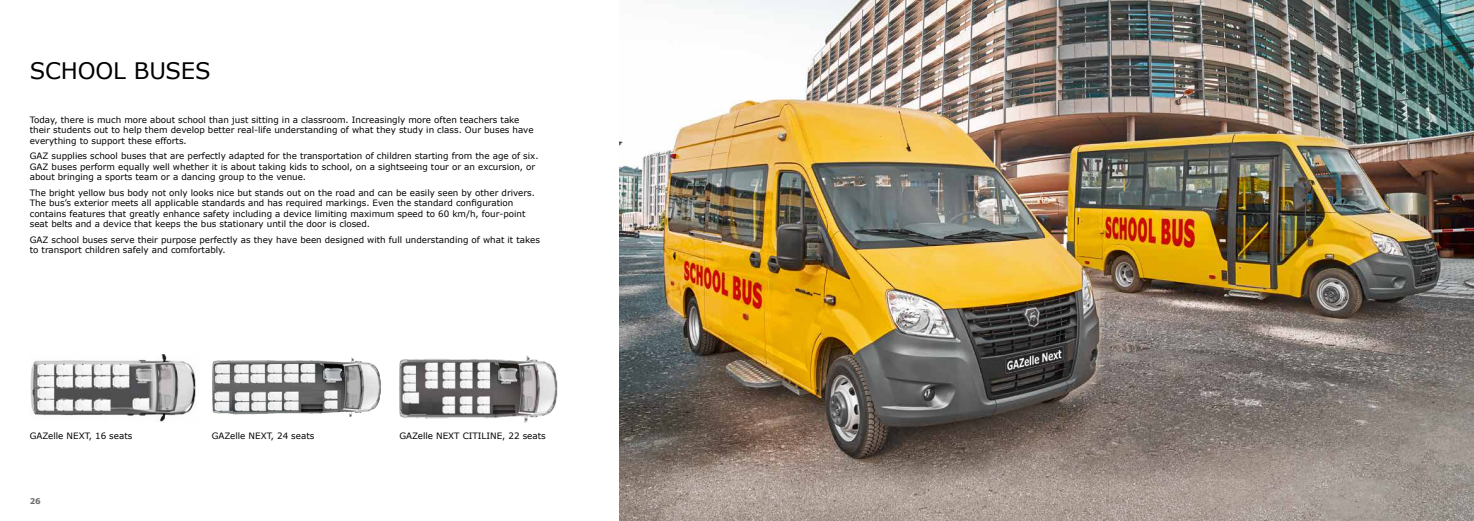
<style>
.page{position:relative;width:1474px;height:521px;background:#fff}
.page>*{position:absolute;margin:0;border:0;box-sizing:border-box;transform-origin:0 0}
.t1{font:22.75px "Verdana";letter-spacing:-.01em;color:#000}
.t2{font:8.75px/10.5px "Verdana";color:#000}
.t3{font:700 7.88px "Verdana";color:#6e6e6e}
</style>
<div class="page">
<img style="left:399px;top:356px;width:159px;height:67px">
<img style="left:30px;top:354px;width:166px;height:68px">
<img style="left:215px;top:357px;width:166px;height:60px">
<img style="left:323px;top:390px;width:17px;height:19px">
<img style="left:299px;top:391px;width:24px;height:20px">
<img style="left:230px;top:359px;width:36px;height:57px">
<img style="left:233px;top:389px;width:34px;height:26px">
<img style="left:212px;top:361px;width:18px;height:56px">
<img style="left:214px;top:384px;width:18px;height:10px">
<img style="left:214px;top:391px;width:17px;height:20px">
<img style="left:300px;top:391px;width:24px;height:6px">
<img style="left:290px;top:383px;width:34px;height:8px">
<img style="left:619px;top:0;width:854px;height:521px">
<h1 class="t1" style="left:30px;top:56px;width:182px">SCHOOL BUSES</h1>
<p class="t2" style="left:30px;top:114px;width:505px">Today, there is much more about school than just sitting in a classroom. Increasingly more often teachers take their students out to help them develop better real-life understanding of what they study in class. Our buses have everything to support these efforts.</p>
<p class="t2" style="left:30px;top:151px;width:510px">GAZ supplies school buses that are perfectly adapted for the transportation of children starting from the age of six.<br>GAZ buses perform equally well whether it is about taking kids to school, on a sightseeing tour or an excursion, or about bringing a sports team or a dancing group to the venue.</p>
<p class="t2" style="left:30px;top:187px;width:506px">The bright yellow bus body not only looks nice but stands out on the road and can be easily seen by other drivers.<br>The bus’s exterior meets all applicable standards and has required markings. Even the standard configuration contains features that greatly enhance safety including a device limiting maximum speed to 60 km/h, four-point seat belts and a device that keeps the bus stationary until the door is closed.</p>
<p class="t2" style="left:30px;top:234px;width:512px">GAZ school buses serve their purpose perfectly as they have been designed with full understanding of what it takes to transport children safely and comfortably.</p>
<p class="t2" style="left:30px;top:430px;width:104px">GAZelle NEXT, 16 seats</p>
<p class="t2" style="left:212px;top:430px;width:104px">GAZelle NEXT, 24 seats</p>
<p class="t2" style="left:399px;top:430px;width:148px">GAZelle NEXT CITILINE, 22 seats</p>
<p class="t3" style="left:30px;top:496px;width:12px">26</p>
</div>
